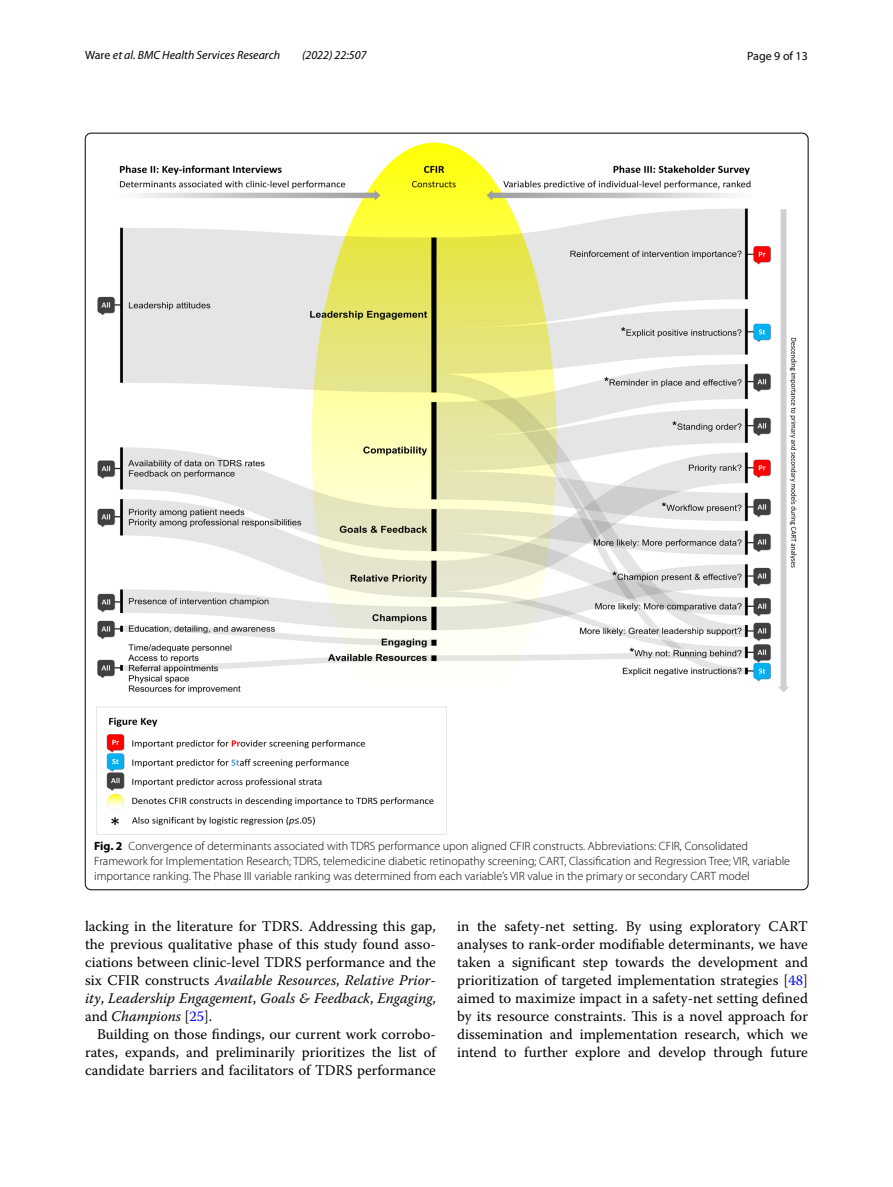
<style>
.page{position:relative;width:893px;height:1187px;background:#fff}
.page>*{position:absolute;margin:0;border:0;box-sizing:border-box;transform-origin:0 0}
.t1{font:14.7px/18px "Warnock Pro";color:#000;text-align:justify}
.t2{font:300 12px/15px "Myriad Pro";color:#000}
.t3{font:italic 12px "Myriad Pro";color:#000}
.t4{font:12px "Myriad Pro";color:#000}
.s1{font-style:normal}
.s2{font-weight:700}
.s3{font-style:italic}
.s4{color:#00f}
</style>
<div class="page">
<img style="left:96px;top:142px;width:701px;height:692px">
<p class="t3" style="left:85px;top:48px;width:197px"><span class="s1">Ware</span> et al. BMC Health Services Research</p>
<p class="t3" style="left:302px;top:48px;width:66px">(2022) 22:507</p>
<p class="t4" style="left:747px;top:48px;width:62px">Page 9 of 13</p>
<p class="t2" style="left:94px;top:838px;width:697px"><span class="s2">Fig. 2</span> Convergence of determinants associated with TDRS performance upon aligned CFIR constructs. Abbreviations: CFIR, Consolidated<br>Framework for Implementation Research; TDRS, telemedicine diabetic retinopathy screening; CART, Classification and Regression Tree; VIR, variable importance ranking. The Phase III variable ranking was determined from each variable’s VIR value in the primary or secondary CART model</p>
<p class="t1" style="left:85px;top:916px;width:352px">lacking in the literature for TDRS. Addressing this gap, the previous qualitative phase of this study found asso&shy;ciations between clinic-level TDRS performance and the six CFIR constructs <span class="s3">Available Resources</span>, <span class="s3">Relative Prior&shy;ity</span>, <span class="s3">Leadership Engagement</span>, <span class="s3">Goals &amp; Feedback</span>, <span class="s3">Engaging</span>, and <span class="s3">Champions</span> [<span class="s4">25</span>].</p>
<p class="t1" style="left:85px;top:1024px;width:352px;text-indent:12px">Building on those findings, our current work corrobo&shy;rates, expands, and preliminarily prioritizes the list of candidate barriers and facilitators of TDRS performance</p>
<p class="t1" style="left:457px;top:916px;width:352px">in the safety-net setting. By using exploratory CART analyses to rank-order modifiable determinants, we have taken a significant step towards the development and prioritization of targeted implementation strategies [<span class="s4">48</span>] aimed to maximize impact in a safety-net setting defined by its resource constraints. This is a novel approach for dissemination and implementation research, which we intend to further explore and develop through future</p>
</div>
